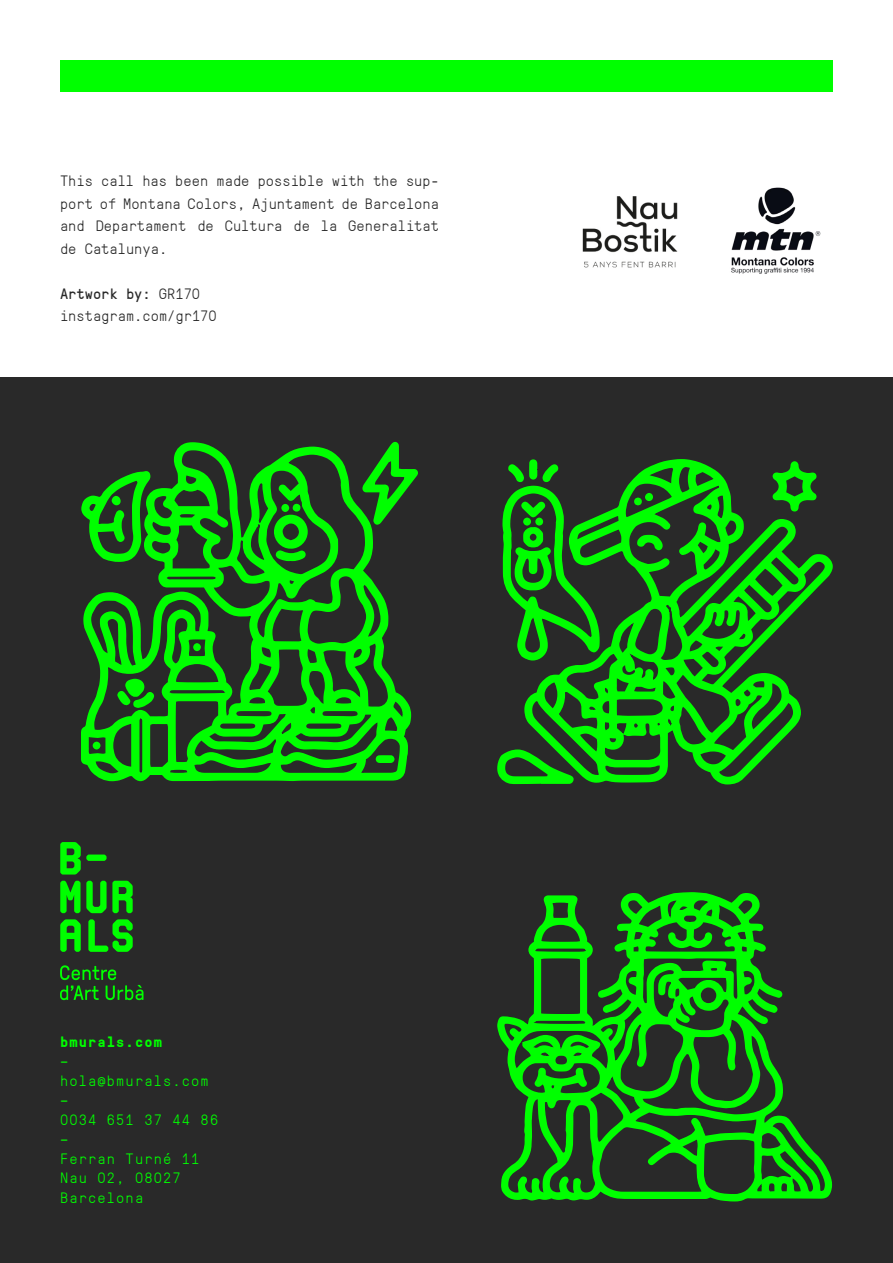
<style>
.page{position:relative;width:893px;height:1263px;background:#fff}
.page>*{position:absolute;margin:0;border:0;box-sizing:border-box;transform-origin:0 0}
.t1{font:300 15px/22.5px "GT Pressura Mono";color:#292929;text-align:justify}
.t2{font:300 15px/19.5px "GT Pressura Mono";letter-spacing:.075em;color:#0f0}
.t3{font:700 15px "GT Pressura Mono";letter-spacing:.075em;color:#0f0}
.s1{font-weight:400}
</style>
<div class="page">
<div style="left:0;top:378px;width:893px;height:885px;background:#292929"></div>
<div style="left:60px;top:60px;width:773px;height:32px;background:#0f0"></div>
<img style="left:582px;top:196px;width:96px;height:72px">
<img style="left:731px;top:187px;width:90px;height:87px">
<svg style="left:60px;top:842px;width:47px;height:32px"></svg>
<svg style="left:60px;top:881px;width:73px;height:32px"></svg>
<svg style="left:60px;top:919px;width:21px;height:33px"></svg>
<svg style="left:88px;top:919px;width:45px;height:33px"></svg>
<svg style="left:60px;top:965px;width:83px;height:35px"></svg>
<svg style="left:497px;top:892px;width:336px;height:310px"></svg>
<svg style="left:524px;top:459px;width:309px;height:326px"></svg>
<svg style="left:497px;top:748px;width:78px;height:37px"></svg>
<svg style="left:771px;top:460px;width:47px;height:53px"></svg>
<svg style="left:636px;top:533px;width:28px;height:19px"></svg>
<svg style="left:633px;top:491px;width:21px;height:16px"></svg>
<svg style="left:502px;top:459px;width:99px;height:203px"></svg>
<svg style="left:81px;top:442px;width:331px;height:340px"></svg>
<svg style="left:361px;top:441px;width:57px;height:85px"></svg>
<svg style="left:116px;top:677px;width:40px;height:32px"></svg>
<svg style="left:272px;top:502px;width:37px;height:61px"></svg>
<svg style="left:374px;top:754px;width:22px;height:10px"></svg>
<svg style="left:91px;top:740px;width:11px;height:11px"></svg>
<svg style="left:192px;top:642px;width:10px;height:11px"></svg>
<svg style="left:81px;top:470px;width:71px;height:93px"></svg>
<p class="t1" style="left:60px;top:169px;width:380px">This call has been made possible with the sup&shy;port of Montana Colors, Ajuntament de Barcelona and Departament de Cultura de la Generalitat de Catalunya.</p>
<p class="t1" style="left:60px;top:281px;width:158px"><span class="s1">Artwork by:</span> GR170 instagram.com/gr170</p>
<p class="t3" style="left:60px;top:1031px;width:103px">bmurals.com</p>
<p class="t2" style="left:60px;top:1050px;width:160px">– hola@bmurals.com –<br>0034 651 37 44 86 –<br>Ferran Turné 11<br>Nau 02, 08027<br>Barcelona</p>
</div>
